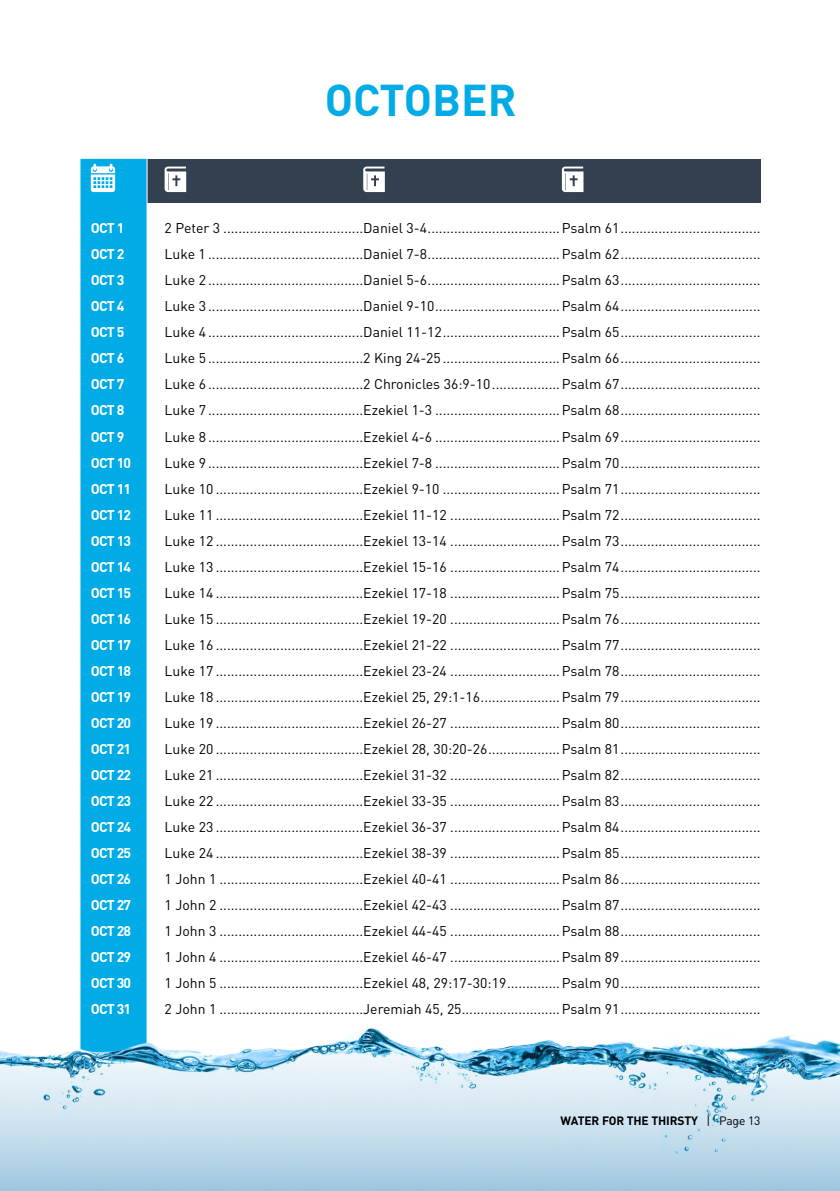
<style>
.page{position:relative;width:840px;height:1191px;background:#fff}
.page>*{position:absolute;margin:0;border:0;box-sizing:border-box;transform-origin:0 0}
.t1{font:700 44px "DIN";color:#00abe6}
.t2{font:14px "DIN";color:#000}
.t3{font:700 14px "DIN";letter-spacing:-.05em;color:#fff}
.t4{font:700 12px "DIN";letter-spacing:-.01em;color:#000}
.s1{font-weight:400}
</style>
<div class="page">
<div style="left:81px;top:159px;width:679px;height:44px;background:#33404f"></div>
<div style="left:80px;top:158px;width:68px;height:820px;background:#00abe6"></div>
<img style="left:0;top:978px;width:839px;height:213px">
<svg style="left:91px;top:164px;width:24px;height:28px"></svg>
<svg style="left:164px;top:166px;width:22px;height:26px"></svg>
<svg style="left:363px;top:166px;width:21px;height:26px"></svg>
<svg style="left:561px;top:166px;width:22px;height:26px"></svg>
<h1 class="t1" style="left:324px;top:71px;width:184px">OCTOBER</h1>
<p class="t3" style="left:79px;top:219px;width:11px">OC</p>
<p class="t3" style="left:107px;top:219px;width:19px">T 1</p>
<p class="t2" style="left:164px;top:220px;width:597px">2 Peter 3 .....................................Daniel 3-4...................................Psalm 61.....................................</p>
<p class="t3" style="left:79px;top:245px;width:11px">OC</p>
<p class="t3" style="left:107px;top:245px;width:19px">T 2</p>
<p class="t2" style="left:164px;top:246px;width:597px">Luke 1 .........................................Daniel 7-8...................................Psalm 62.....................................</p>
<p class="t3" style="left:79px;top:271px;width:11px">OC</p>
<p class="t3" style="left:107px;top:271px;width:19px">T 3</p>
<p class="t2" style="left:164px;top:272px;width:597px">Luke 2 .........................................Daniel 5-6...................................Psalm 63.....................................</p>
<p class="t3" style="left:79px;top:297px;width:11px">OC</p>
<p class="t3" style="left:107px;top:297px;width:19px">T 4</p>
<p class="t2" style="left:164px;top:298px;width:597px">Luke 3 .........................................Daniel 9-10.................................Psalm 64.....................................</p>
<p class="t3" style="left:79px;top:323px;width:11px">OC</p>
<p class="t3" style="left:107px;top:323px;width:19px">T 5</p>
<p class="t2" style="left:164px;top:324px;width:597px">Luke 4 .........................................Daniel 11-12...............................Psalm 65.....................................</p>
<p class="t3" style="left:79px;top:349px;width:11px">OC</p>
<p class="t3" style="left:107px;top:349px;width:19px">T 6</p>
<p class="t2" style="left:164px;top:350px;width:597px">Luke 5 .........................................2 King 24-25...............................Psalm 66.....................................</p>
<p class="t3" style="left:79px;top:375px;width:11px">OC</p>
<p class="t3" style="left:107px;top:375px;width:19px">T 7</p>
<p class="t2" style="left:164px;top:376px;width:597px">Luke 6 .........................................2 Chronicles 36:9-10..................Psalm 67.....................................</p>
<p class="t3" style="left:79px;top:401px;width:11px">OC</p>
<p class="t3" style="left:107px;top:401px;width:19px">T 8</p>
<p class="t2" style="left:164px;top:402px;width:597px">Luke 7 .........................................Ezekiel 1-3 .................................Psalm 68.....................................</p>
<p class="t3" style="left:79px;top:427px;width:11px">OC</p>
<p class="t3" style="left:107px;top:427px;width:19px">T 9</p>
<p class="t2" style="left:164px;top:428px;width:597px">Luke 8 .........................................Ezekiel 4-6 .................................Psalm 69.....................................</p>
<p class="t3" style="left:79px;top:453px;width:11px">OC</p>
<p class="t3" style="left:107px;top:453px;width:26px">T 10</p>
<p class="t2" style="left:164px;top:454px;width:597px">Luke 9 .........................................Ezekiel 7-8 .................................Psalm 70.....................................</p>
<p class="t3" style="left:79px;top:479px;width:11px">OC</p>
<p class="t3" style="left:107px;top:479px;width:26px">T 11</p>
<p class="t2" style="left:164px;top:480px;width:597px">Luke 10 .......................................Ezekiel 9-10 ...............................Psalm 71.....................................</p>
<p class="t3" style="left:91px;top:505px;width:42px">OCT 12</p>
<p class="t2" style="left:164px;top:506px;width:597px">Luke 11 .......................................Ezekiel 11-12 .............................Psalm 72.....................................</p>
<p class="t3" style="left:79px;top:531px;width:11px">OC</p>
<p class="t3" style="left:107px;top:531px;width:26px">T 13</p>
<p class="t2" style="left:164px;top:532px;width:597px">Luke 12 .......................................Ezekiel 13-14 .............................Psalm 73.....................................</p>
<p class="t3" style="left:79px;top:557px;width:11px">OC</p>
<p class="t3" style="left:107px;top:557px;width:26px">T 14</p>
<p class="t2" style="left:164px;top:558px;width:597px">Luke 13 .......................................Ezekiel 15-16 .............................Psalm 74.....................................</p>
<p class="t3" style="left:79px;top:583px;width:11px">OC</p>
<p class="t3" style="left:107px;top:583px;width:26px">T 15</p>
<p class="t2" style="left:164px;top:584px;width:597px">Luke 14 .......................................Ezekiel 17-18 .............................Psalm 75.....................................</p>
<p class="t3" style="left:91px;top:609px;width:42px">OCT 16</p>
<p class="t2" style="left:164px;top:610px;width:597px">Luke 15 .......................................Ezekiel 19-20 .............................Psalm 76.....................................</p>
<p class="t3" style="left:79px;top:635px;width:11px">OC</p>
<p class="t3" style="left:107px;top:635px;width:26px">T 17</p>
<p class="t2" style="left:164px;top:636px;width:597px">Luke 16 .......................................Ezekiel 21-22 .............................Psalm 77.....................................</p>
<p class="t3" style="left:79px;top:661px;width:11px">OC</p>
<p class="t3" style="left:107px;top:661px;width:26px">T 18</p>
<p class="t2" style="left:164px;top:662px;width:597px">Luke 17 .......................................Ezekiel 23-24 .............................Psalm 78.....................................</p>
<p class="t3" style="left:79px;top:687px;width:11px">OC</p>
<p class="t3" style="left:107px;top:687px;width:26px">T 19</p>
<p class="t2" style="left:164px;top:688px;width:597px">Luke 18 .......................................Ezekiel 25, 29:1-16.....................Psalm 79.....................................</p>
<p class="t3" style="left:79px;top:713px;width:11px">OC</p>
<p class="t3" style="left:107px;top:713px;width:26px">T 20</p>
<p class="t2" style="left:164px;top:714px;width:597px">Luke 19 .......................................Ezekiel 26-27 .............................Psalm 80.....................................</p>
<p class="t3" style="left:79px;top:739px;width:11px">OC</p>
<p class="t3" style="left:107px;top:739px;width:26px">T 21</p>
<p class="t2" style="left:164px;top:740px;width:597px">Luke 20 .......................................Ezekiel 28, 30:20-26...................Psalm 81.....................................</p>
<p class="t3" style="left:79px;top:765px;width:11px">OC</p>
<p class="t3" style="left:107px;top:765px;width:26px">T 22</p>
<p class="t2" style="left:164px;top:766px;width:597px">Luke 21 .......................................Ezekiel 31-32 .............................Psalm 82.....................................</p>
<p class="t3" style="left:91px;top:791px;width:42px">OCT 23</p>
<p class="t2" style="left:164px;top:792px;width:597px">Luke 22 .......................................Ezekiel 33-35 .............................Psalm 83.....................................</p>
<p class="t3" style="left:79px;top:817px;width:11px">OC</p>
<p class="t3" style="left:107px;top:817px;width:26px">T 24</p>
<p class="t2" style="left:164px;top:818px;width:597px">Luke 23 .......................................Ezekiel 36-37 .............................Psalm 84.....................................</p>
<p class="t3" style="left:79px;top:843px;width:11px">OC</p>
<p class="t3" style="left:107px;top:843px;width:26px">T 25</p>
<p class="t2" style="left:164px;top:844px;width:597px">Luke 24 .......................................Ezekiel 38-39 .............................Psalm 85.....................................</p>
<p class="t3" style="left:79px;top:869px;width:11px">OC</p>
<p class="t3" style="left:107px;top:869px;width:26px">T 26</p>
<p class="t2" style="left:164px;top:870px;width:597px">1 John 1 ......................................Ezekiel 40-41 .............................Psalm 86.....................................</p>
<p class="t3" style="left:79px;top:895px;width:11px">OC</p>
<p class="t3" style="left:107px;top:895px;width:26px">T 27</p>
<p class="t2" style="left:164px;top:896px;width:597px">1 John 2 ......................................Ezekiel 42-43 .............................Psalm 87.....................................</p>
<p class="t3" style="left:79px;top:921px;width:11px">OC</p>
<p class="t3" style="left:107px;top:921px;width:26px">T 28</p>
<p class="t2" style="left:164px;top:922px;width:597px">1 John 3 ......................................Ezekiel 44-45 .............................Psalm 88.....................................</p>
<p class="t3" style="left:91px;top:947px;width:42px">OCT 29</p>
<p class="t2" style="left:164px;top:948px;width:597px">1 John 4 ......................................Ezekiel 46-47 .............................Psalm 89.....................................</p>
<p class="t3" style="left:79px;top:973px;width:11px">OC</p>
<p class="t3" style="left:107px;top:973px;width:26px">T 30</p>
<p class="t2" style="left:164px;top:974px;width:597px">1 John 5 ......................................Ezekiel 48, 29:17-30:19..............Psalm 90.....................................</p>
<p class="t3" style="left:79px;top:999px;width:11px">OC</p>
<p class="t3" style="left:107px;top:999px;width:26px">T 31</p>
<p class="t2" style="left:164px;top:1000px;width:597px">2 John 1 ......................................Jeremiah 45, 25..........................Psalm 91.....................................</p>
<p class="t4" style="left:560px;top:1113px;width:201px">WATER FOR THE THIRSTY <span class="s1">| Page 13</span></p>
</div>
